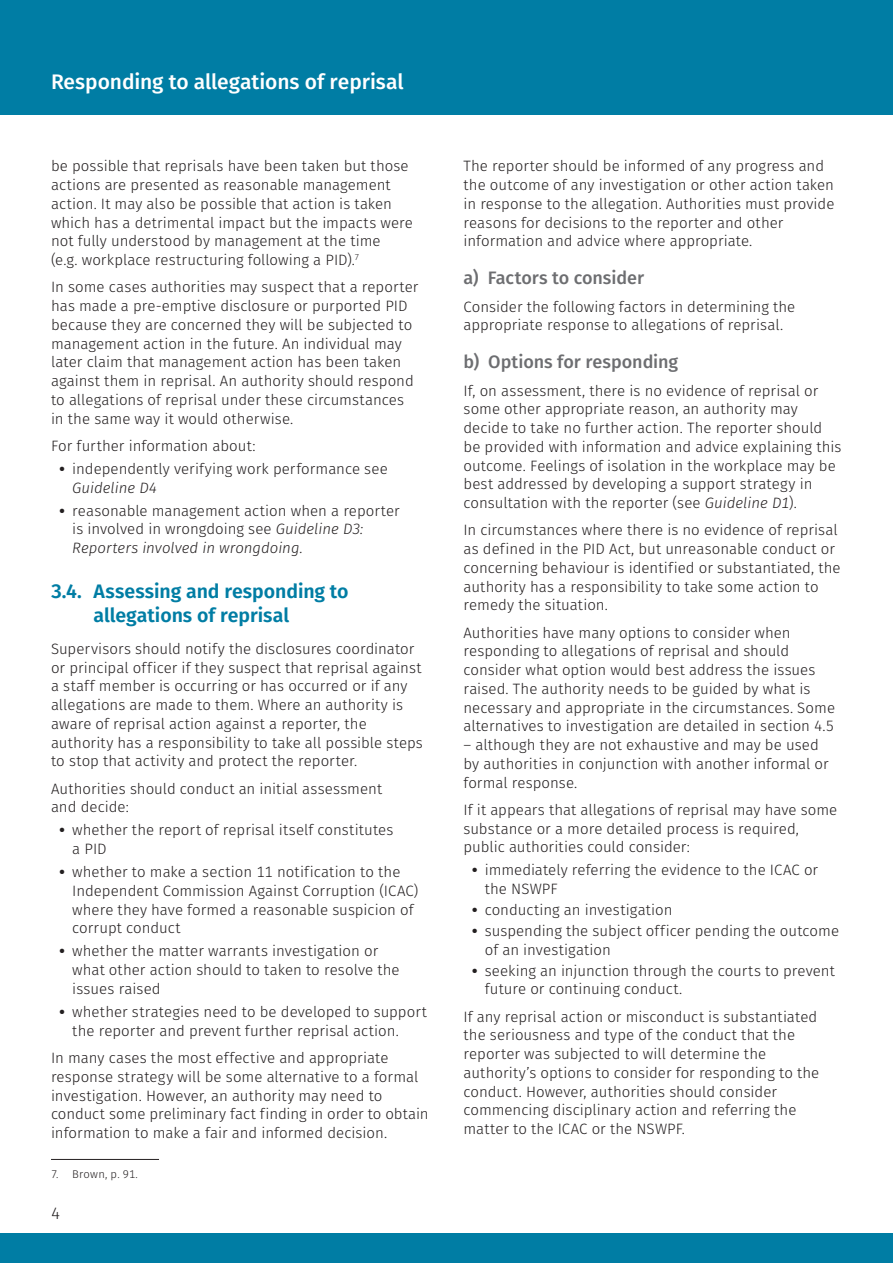
<style>
.page{position:relative;width:893px;height:1263px;background:#fff}
.page>*{position:absolute;margin:0;border:0;box-sizing:border-box;transform-origin:0 0}
.t1{font:500 21px "Fira Sans";letter-spacing:-.005em;color:#fff}
.t2{font:600 19.5px/24px "Fira Sans";letter-spacing:-.005em;color:#007da4}
.t3{font:500 18px "Fira Sans";letter-spacing:-.005em;color:#6d6e71}
.t4{font:300 16.5px "Fira Sans";color:#231f20}
.t5{font:300 15px/18.8px "Fira Sans";color:#231f20}
.t6{font:300 11.25px "Fira Sans";letter-spacing:.02em;color:#231f20}
.s1{font-weight:800}
.s2{font-style:italic}
</style>
<div class="page">
<div style="left:0;top:0;width:893px;height:115px;background:#007da4"></div>
<div style="left:0;top:1233px;width:893px;height:30px;background:#007da4"></div>
<hr style="left:51px;top:1159px;width:108px;height:1px;background:#231f20">
<h1 class="t1" style="left:51px;top:65px;width:354px">Responding to allegations of reprisal</h1>
<p class="t5" style="left:51px;top:157px;width:363px">be possible that reprisals have been taken but those actions are presented as reasonable management action. It may also be possible that action is taken which has a detrimental impact but the impacts were not fully understood by management at the time<br>(e.g. workplace restructuring following a PID).<sup>7</sup></p>
<p class="t5" style="left:51px;top:278px;width:369px">In some cases authorities may suspect that a reporter has made a pre-emptive disclosure or purported PID because they are concerned they will be subjected to management action in the future. An individual may later claim that management action has been taken against them in reprisal. An authority should respond to allegations of reprisal under these circumstances in the same way it would otherwise.</p>
<p class="t5" style="left:51px;top:436px;width:206px">For further information about:</p>
<p class="t5" style="left:72px;top:459px;width:317px;text-indent:-13px"><span class="s1">•</span> independently verifying work performance see<br><span class="s2">Guideline D4</span></p>
<p class="t5" style="left:72px;top:501px;width:329px;text-indent:-13px"><span class="s1">•</span> reasonable management action when a reporter is involved in wrongdoing see <span class="s2">Guideline D3:<br>Reporters involved in wrongdoing.</span></p>
<h2 class="t2" style="left:94px;top:578px;width:256px;text-indent:-43px">3.4. Assessing and responding to allegations of reprisal</h2>
<p class="t5" style="left:51px;top:639px;width:373px">Supervisors should notify the disclosures coordinator or principal officer if they suspect that reprisal against a staff member is occurring or has occurred or if any allegations are made to them. Where an authority is aware of reprisal action against a reporter, the authority has a responsibility to take all possible steps to stop that activity and protect the reporter.</p>
<p class="t5" style="left:51px;top:779px;width:333px">Authorities should conduct an initial assessment and decide:</p>
<p class="t5" style="left:72px;top:821px;width:323px;text-indent:-13px"><span class="s1">•</span> whether the report of reprisal itself constitutes a PID</p>
<p class="t5" style="left:72px;top:862px;width:348px;text-indent:-13px"><span class="s1">•</span> whether to make a section 11 notification to the Independent Commission Against Corruption (ICAC) where they have formed a reasonable suspicion of corrupt conduct</p>
<p class="t5" style="left:72px;top:942px;width:329px;text-indent:-13px"><span class="s1">•</span> whether the matter warrants investigation or what other action should to taken to resolve the issues raised</p>
<p class="t5" style="left:72px;top:1002px;width:356px;text-indent:-13px"><span class="s1">•</span> whether strategies need to be developed to support the reporter and prevent further reprisal action.</p>
<p class="t5" style="left:51px;top:1048px;width:379px">In many cases the most effective and appropriate response strategy will be some alternative to a formal investigation. However, an authority may need to conduct some preliminary fact finding in order to obtain information to make a fair and informed decision.</p>
<p class="t6" style="left:51px;top:1166px;width:88px">7. Brown, p. 91.</p>
<p class="t4" style="left:51px;top:1201px;width:11px">4</p>
<p class="t5" style="left:463px;top:157px;width:372px">The reporter should be informed of any progress and the outcome of any investigation or other action taken in response to the allegation. Authorities must provide reasons for decisions to the reporter and other information and advice where appropriate.</p>
<p class="t3" style="left:463px;top:264px;width:182px">a) Factors to consider</p>
<p class="t5" style="left:463px;top:297px;width:333px">Consider the following factors in determining the appropriate response to allegations of reprisal.</p>
<p class="t3" style="left:463px;top:348px;width:216px">b) Options for responding</p>
<p class="t5" style="left:463px;top:381px;width:379px">If, on assessment, there is no evidence of reprisal or some other appropriate reason, an authority may decide to take no further action. The reporter should be provided with information and advice explaining this outcome. Feelings of isolation in the workplace may be best addressed by developing a support strategy in consultation with the reporter (see <span class="s2">Guideline D1</span>).</p>
<p class="t5" style="left:463px;top:521px;width:379px">In circumstances where there is no evidence of reprisal as defined in the PID Act, but unreasonable conduct or concerning behaviour is identified or substantiated, the authority has a responsibility to take some action to remedy the situation.</p>
<p class="t5" style="left:463px;top:623px;width:373px">Authorities have many options to consider when responding to allegations of reprisal and should consider what option would best address the issues raised. The authority needs to be guided by what is necessary and appropriate in the circumstances. Some alternatives to investigation are detailed in section 4.5</p>
<p class="t5" style="left:463px;top:735px;width:367px">– although they are not exhaustive and may be used by authorities in conjunction with another informal or formal response.</p>
<p class="t5" style="left:463px;top:800px;width:375px">If it appears that allegations of reprisal may have some substance or a more detailed process is required, public authorities could consider:</p>
<p class="t5" style="left:485px;top:861px;width:335px;text-indent:-13px"><span class="s1">•</span> immediately referring the evidence to the ICAC or the NSWPF</p>
<p class="t5" style="left:472px;top:900px;width:202px"><span class="s1">•</span> conducting an investigation</p>
<p class="t5" style="left:485px;top:921px;width:356px;text-indent:-13px"><span class="s1">•</span> suspending the subject officer pending the outcome of an investigation</p>
<p class="t5" style="left:485px;top:961px;width:352px;text-indent:-13px"><span class="s1">•</span> seeking an injunction through the courts to prevent future or continuing conduct.</p>
<p class="t5" style="left:463px;top:1007px;width:357px">If any reprisal action or misconduct is substantiated the seriousness and type of the conduct that the reporter was subjected to will determine the authority’s options to consider for responding to the conduct. However, authorities should consider commencing disciplinary action and referring the matter to the ICAC or the NSWPF.</p>
</div>
